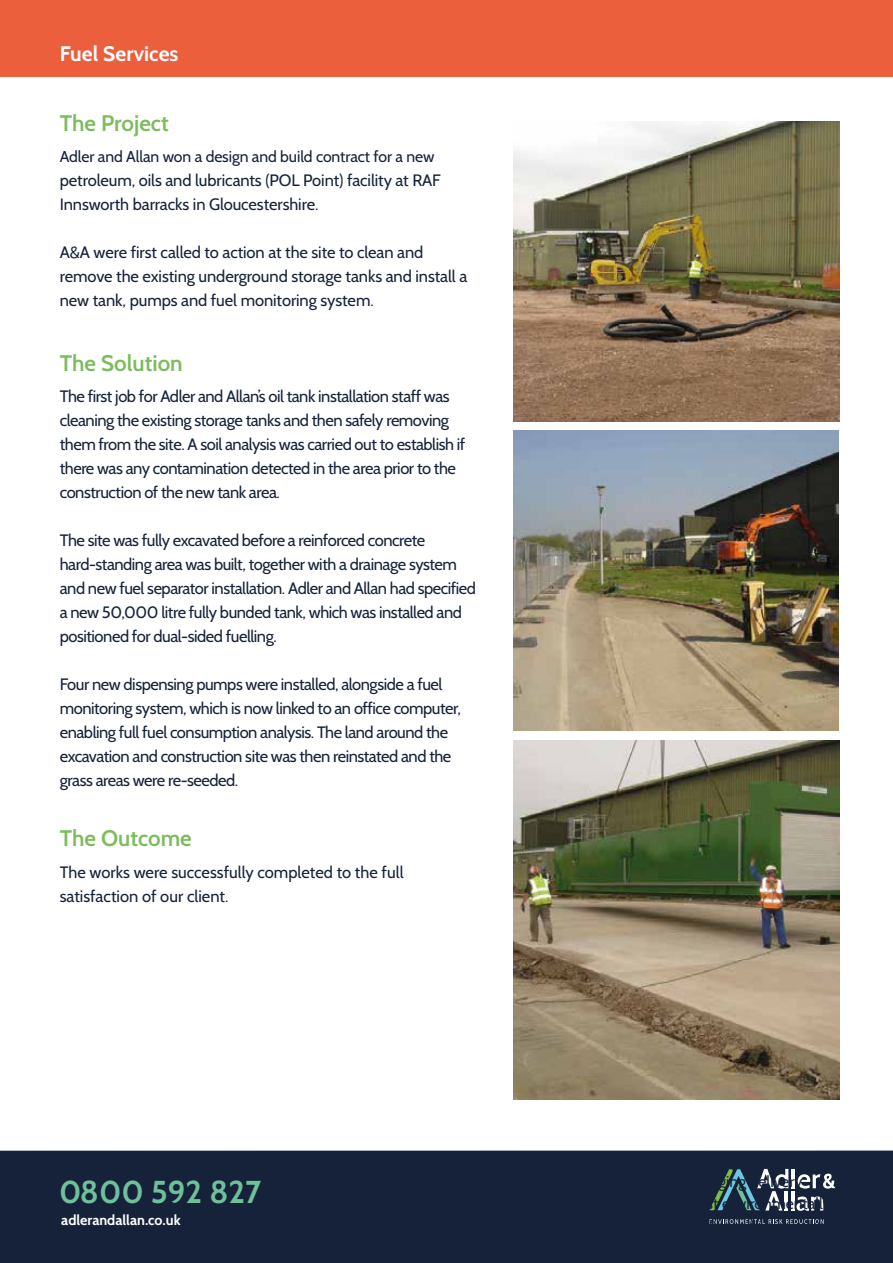
<style>
.page{position:relative;width:893px;height:1263px;background:#fff}
.page>*{position:absolute;margin:0;border:0;box-sizing:border-box;transform-origin:0 0}
.t1{font:700 31.65px "Cabin";color:#70bf9b}
.t2{font:600 22.5px "Cabin";color:#7bbc5c}
.t3{font:700 21px "Cabin";letter-spacing:.005em;color:#fff}
.t4{font:16.5px/24px "Cabin";letter-spacing:-.03em;color:#152239}
.t5{font:16.5px/24px "Cabin";letter-spacing:-.005em;color:#152239}
.t6{font:16.5px/24px "Cabin";color:#152239}
.t7{font:15.75px "Cabin";letter-spacing:-.005em;color:#152239}
.t8{font:700 14.25px "Cabin";color:#fff}
</style>
<div class="page">
<div style="left:0;top:1150px;width:893px;height:113px;background:#152239"></div>
<div style="left:0;top:0;width:893px;height:77px;background:#eb5f3d"></div>
<svg style="left:796px;top:1196px;width:27px;height:15px"></svg>
<hr style="left:791px;top:1191px;width:3px;height:19px;background:#fff">
<hr style="left:791px;top:1169px;width:4px;height:19px;background:#fff">
<svg style="left:798px;top:1173px;width:37px;height:15px"></svg>
<svg style="left:709px;top:1169px;width:79px;height:41px"></svg>
<svg style="left:710px;top:1219px;width:114px;height:5px"></svg>
<img style="left:513px;top:740px;width:326px;height:359px">
<img style="left:513px;top:122px;width:326px;height:300px">
<img style="left:513px;top:430px;width:326px;height:300px">
<p class="t3" style="left:60px;top:41px;width:120px">Fuel Services</p>
<h2 class="t2" style="left:60px;top:109px;width:110px">The Project</h2>
<p class="t7" style="left:60px;top:147px;width:376px">Adler and Allan won a design and build contract for a new</p>
<p class="t5" style="left:60px;top:168px;width:383px">petroleum, oils and lubricants (POL Point) facility at RAF<br>Innsworth barracks in Gloucestershire.</p>
<p class="t5" style="left:60px;top:240px;width:409px">A&amp;A were first called to action at the site to clean and remove the existing underground storage tanks and install a new tank, pumps and fuel monitoring system.</p>
<h2 class="t2" style="left:60px;top:349px;width:124px">The Solution</h2>
<p class="t4" style="left:60px;top:384px;width:407px">The first job for Adler and Allan’s oil tank installation staff was cleaning the existing storage tanks and then safely removing them from the site. A soil analysis was carried out to establish if there was any contamination detected in the area prior to the construction of the new tank area.</p>
<p class="t4" style="left:60px;top:528px;width:418px">The site was fully excavated before a reinforced concrete hard-standing area was built, together with a drainage system and new fuel separator installation. Adler and Allan had specified a new 50,000 litre fully bunded tank, which was installed and positioned for dual-sided fuelling.</p>
<p class="t4" style="left:60px;top:672px;width:403px">Four new dispensing pumps were installed, alongside a fuel monitoring system, which is now linked to an office computer, enabling full fuel consumption analysis. The land around the excavation and construction site was then reinstated and the grass areas were re-seeded.</p>
<h2 class="t2" style="left:60px;top:825px;width:134px">The Outcome</h2>
<p class="t6" style="left:60px;top:860px;width:345px">The works were successfully completed to the full satisfaction of our client.</p>
<h1 class="t1" style="left:59px;top:1172px;width:204px">0800 592 827</h1>
<p class="t8" style="left:61px;top:1211px;width:121px">adlerandallan.co.uk</p>
</div>
